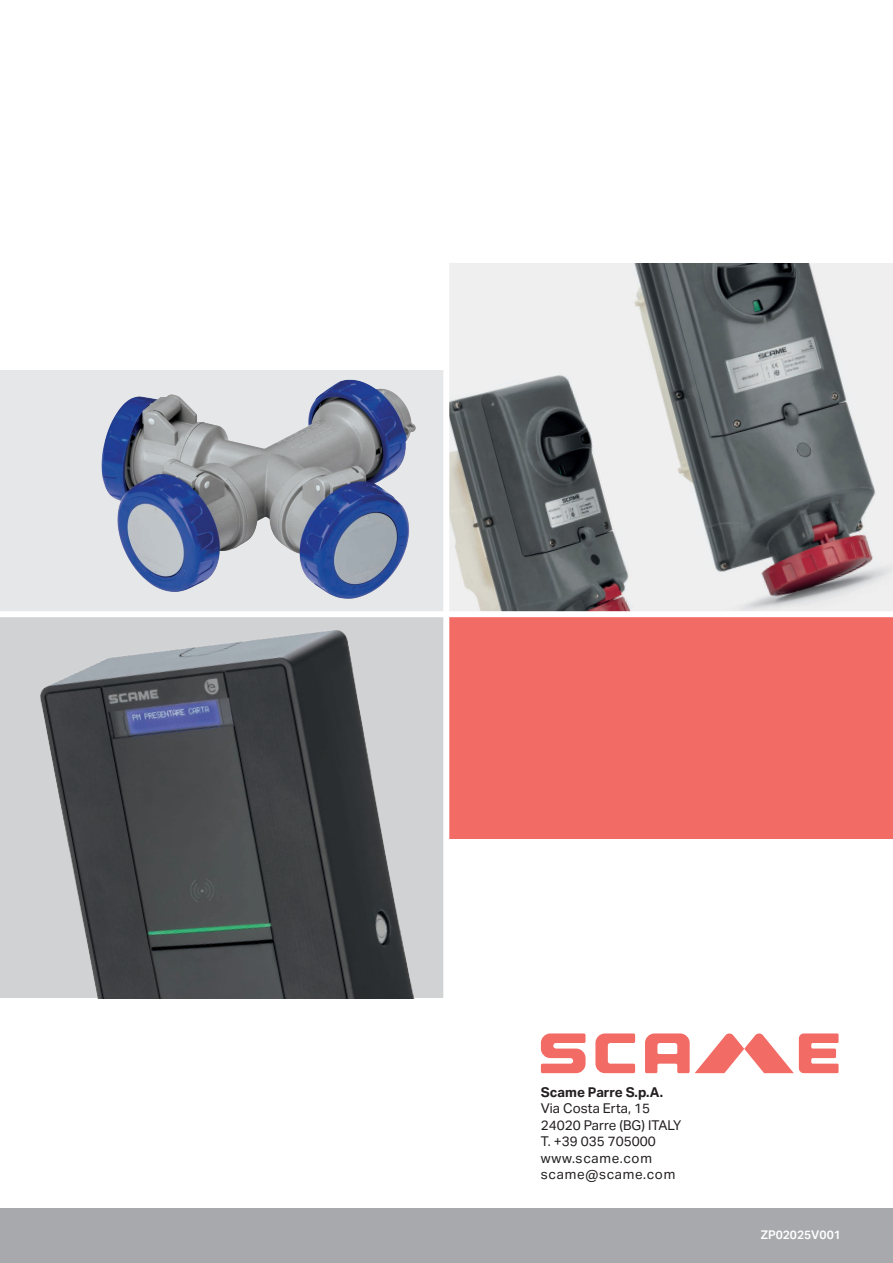
<style>
.page{position:relative;width:893px;height:1263px;background:#fff}
.page>*{position:absolute;margin:0;border:0;box-sizing:border-box;transform-origin:0 0}
.t1{font:13.5px/16.5px "Aktiv Grotesk";color:#231f20}
.t2{font:700 13.5px "Aktiv Grotesk";color:#231f20}
.t3{font:600 12px "Aktiv Grotesk";color:#fff}
</style>
<div class="page">
<img style="left:449px;top:264px;width:444px;height:347px">
<div style="left:0;top:1209px;width:893px;height:54px;background:#a8a9ad"></div>
<svg style="left:541px;top:1033px;width:297px;height:40px"></svg>
<div style="left:446px;top:614px;width:447px;height:225px;background:#f26b65"></div>
<img style="left:0;top:617px;width:443px;height:381px">
<div style="left:0;top:370px;width:446px;height:244px;background:#e6e7e9"></div>
<img style="left:101px;top:379px;width:315px;height:220px">
<div style="left:443px;top:202px;width:6px;height:832px;background:#fff"></div>
<div style="left:0;top:611px;width:893px;height:6px;background:#fff"></div>
<p class="t2" style="left:541px;top:1084px;width:124px">Scame Parre S.p.A.</p>
<p class="t1" style="left:541px;top:1100px;width:142px">Via Costa Erta, 15<br>24020 Parre (BG) ITALY<br>T. +39 035 705000 www.scame.com scame@scame.com</p>
<p class="t3" style="left:761px;top:1227px;width:82px">ZP02025V001</p>
</div>
